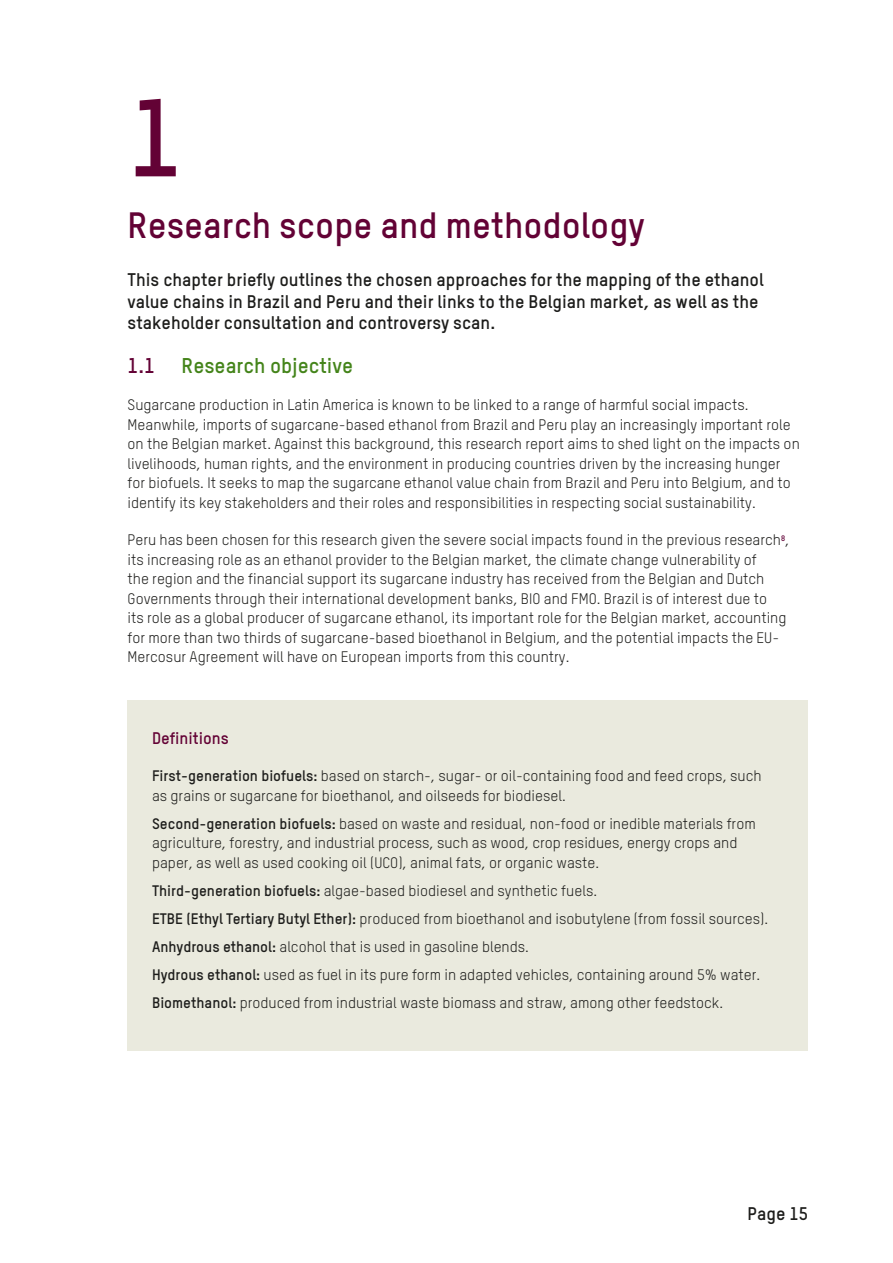
<style>
.page{position:relative;width:893px;height:1263px;background:#fff}
.page>*{position:absolute;margin:0;border:0;box-sizing:border-box;transform-origin:0 0}
.t1{font:700 108px "TSTAR";color:#630235}
.t2{font:700 36px "TSTAR";color:#630235}
.t3{font:700 21px "TSTAR";color:#44841a}
.t4{font:700 21px "TSTAR";color:#630235}
.t5{font:700 18px/21.6px "TSTAR";color:#1d1d1b}
.t6{font:700 16.5px "TSTAR";color:#630235}
.t7{font:15px/19.5px "TSTAR";color:#1d1d1b}
.s1{font-weight:700}
</style>
<div class="page">
<div style="left:128px;top:700px;width:680px;height:350px;background:#eaeade"></div>
<h1 class="t1" style="left:128px;top:70px;width:57px">1</h1>
<h2 class="t2" style="left:128px;top:202px;width:519px">Research scope and methodology</h2>
<p class="t5" style="left:128px;top:268px;width:638px">This chapter briefly outlines the chosen approaches for the mapping of the ethanol value chains in Brazil and Peru and their links to the Belgian market, as well as the stakeholder consultation and controversy scan.</p>
<h3 class="t4" style="left:128px;top:352px;width:29px">1.1</h3>
<h3 class="t3" style="left:182px;top:352px;width:173px">Research objective</h3>
<p class="t7" style="left:128px;top:395px;width:674px">Sugarcane production in Latin America is known to be linked to a range of harmful social impacts.<br>Meanwhile, imports of sugarcane-based ethanol from Brazil and Peru play an increasingly important role on the Belgian market. Against this background, this research report aims to shed light on the impacts on livelihoods, human rights, and the environment in producing countries driven by the increasing hunger for biofuels. It seeks to map the sugarcane ethanol value chain from Brazil and Peru into Belgium, and to identify its key stakeholders and their roles and responsibilities in respecting social sustainability.</p>
<p class="t7" style="left:128px;top:530px;width:663px">Peru has been chosen for this research given the severe social impacts found in the previous research<sup>8</sup>, its increasing role as an ethanol provider to the Belgian market, the climate change vulnerability of<br>the region and the financial support its sugarcane industry has received from the Belgian and Dutch Governments through their international development banks, BIO and FMO. Brazil is of interest due to<br>its role as a global producer of sugarcane ethanol, its important role for the Belgian market, accounting for more than two thirds of sugarcane-based bioethanol in Belgium, and the potential impacts the EU-Mercosur Agreement will have on European imports from this country.</p>
<p class="t6" style="left:152px;top:728px;width:78px">Definitions</p>
<p class="t7" style="left:152px;top:766px;width:611px"><span class="s1">First-generation biofuels:</span> based on starch-, sugar- or oil-containing food and feed crops, such as grains or sugarcane for bioethanol, and oilseeds for biodiesel.</p>
<p class="t7" style="left:152px;top:813px;width:605px"><span class="s1">Second-generation biofuels:</span> based on waste and residual, non-food or inedible materials from agriculture, forestry, and industrial process, such as wood, crop residues, energy crops and paper, as well as used cooking oil (UCO), animal fats, or organic waste.</p>
<p class="t7" style="left:152px;top:876px;width:618px;line-height:28px"><span class="s1">Third-generation biofuels:</span> algae-based biodiesel and synthetic fuels.<br><span class="s1">ETBE (Ethyl Tertiary Butyl Ether):</span> produced from bioethanol and isobutylene (from fossil sources).<br><span class="s1">Anhydrous ethanol:</span> alcohol that is used in gasoline blends.<br><span class="s1">Hydrous ethanol:</span> used as fuel in its pure form in adapted vehicles, containing around 5% water.<br><span class="s1">Biomethanol:</span> produced from industrial waste biomass and straw, among other feedstock.</p>
<p class="t5" style="left:748px;top:1202px;width:62px">Page 15</p>
</div>
